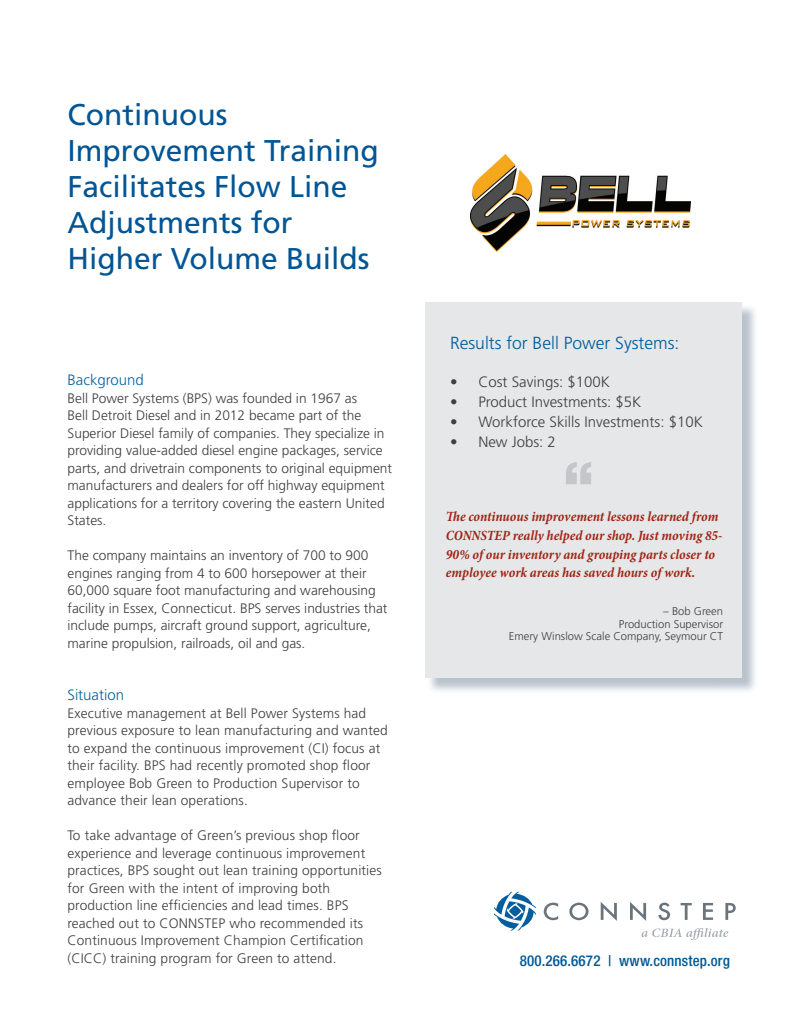
<style>
.page{position:relative;width:810px;height:1035px;background:#fff}
.page>*{position:absolute;margin:0;border:0;box-sizing:border-box;transform-origin:0 0}
.t1{font:900 58.88px "Helvetica Neue";color:#c4c6c9}
.t2{font:30px/36px "Frutiger";color:#005595}
.t3{font:300 17.5px "Frutiger";color:#005a97}
.t4{font:300 15px "Frutiger";color:#3e3e3f}
.t5{font:500 condensed 15px "Helvetica Neue";letter-spacing:.01em;color:#005a97}
.t6{font:300 15px "Frutiger";color:#02639f}
.t7{font:italic 700 condensed 14.25px/18.8px "Minion Pro";letter-spacing:-.005em;color:#a12514}
.t8{font:300 13.75px/17.5px "Frutiger";color:#3e3e3f}
.t9{font:300 11.25px/12.6px "Frutiger";color:#3e3e3f;text-align:right}
</style>
<div class="page">
<img style="left:471px;top:155px;width:219px;height:96px">
<div style="left:425px;top:302px;width:317px;height:376px;background:#e6e7e9"></div>
<svg style="left:494px;top:892px;width:42px;height:39px"></svg>
<svg style="left:544px;top:903px;width:14px;height:17px"></svg>
<svg style="left:569px;top:903px;width:20px;height:17px"></svg>
<svg style="left:601px;top:902px;width:16px;height:19px"></svg>
<svg style="left:630px;top:902px;width:16px;height:19px"></svg>
<svg style="left:658px;top:903px;width:12px;height:17px"></svg>
<svg style="left:681px;top:903px;width:11px;height:17px"></svg>
<svg style="left:703px;top:903px;width:10px;height:17px"></svg>
<svg style="left:725px;top:903px;width:11px;height:17px"></svg>
<svg style="left:642px;top:928px;width:86px;height:12px"></svg>
<h2 class="t2" style="left:68px;top:96px;width:313px">Continuous<br>Improvement Training<br>Facilitates Flow Line<br>Adjustments for<br>Higher Volume Builds</h2>
<p class="t6" style="left:68px;top:372px;width:78px">Background</p>
<p class="t8" style="left:68px;top:389px;width:326px">Bell Power Systems (BPS) was founded in 1967 as<br>Bell Detroit Diesel and in 2012 became part of the Superior Diesel family of companies. They specialize in providing value-added diesel engine packages, service parts, and drivetrain components to original equipment manufacturers and dealers for off highway equipment applications for a territory covering the eastern United States.</p>
<p class="t8" style="left:68px;top:547px;width:322px">The company maintains an inventory of 700 to 900 engines ranging from 4 to 600 horsepower at their 60,000 square foot manufacturing and warehousing facility in Essex, Connecticut. BPS serves industries that include pumps, aircraft ground support, agriculture, marine propulsion, railroads, oil and gas.</p>
<p class="t6" style="left:68px;top:687px;width:58px">Situation</p>
<p class="t8" style="left:68px;top:704px;width:322px">Executive management at Bell Power Systems had previous exposure to lean manufacturing and wanted to expand the continuous improvement (CI) focus at their facility. BPS had recently promoted shop floor employee Bob Green to Production Supervisor to advance their lean operations.</p>
<p class="t8" style="left:68px;top:827px;width:316px">To take advantage of Green’s previous shop floor experience and leverage continuous improvement practices, BPS sought out lean training opportunities for Green with the intent of improving both production line efficiencies and lead times. BPS reached out to CONNSTEP who recommended its Continuous Improvement Champion Certification (CICC) training program for Green to attend.</p>
<p class="t3" style="left:450px;top:333px;width:231px">Results for Bell Power Systems:</p>
<p class="t4" style="left:450px;top:373px;width:162px">• Cost Savings: $100K</p>
<p class="t4" style="left:450px;top:393px;width:193px">• Product Investments: $5K</p>
<p class="t4" style="left:450px;top:413px;width:254px">• Workforce Skills Investments: $10K</p>
<p class="t4" style="left:450px;top:433px;width:107px">• New Jobs: 2</p>
<h1 class="t1" style="left:563px;top:448px;width:32px">“</h1>
<p class="t7" style="left:446px;top:507px;width:278px;text-indent:14px">e continuous improvement lessons learned from CONNSTEP really helped our shop. Just moving 85- 90% of our inventory and grouping parts closer to employee work areas has saved hours of work.</p>
<p class="t9" style="left:509px;top:605px;width:216px">– Bob Green<br>Production Supervisor<br>Emery Winslow Scale Company, Seymour CT</p>
<p class="t5" style="left:520px;top:952px;width:212px">800.266.6672 | www.connstep.org</p>
</div>
